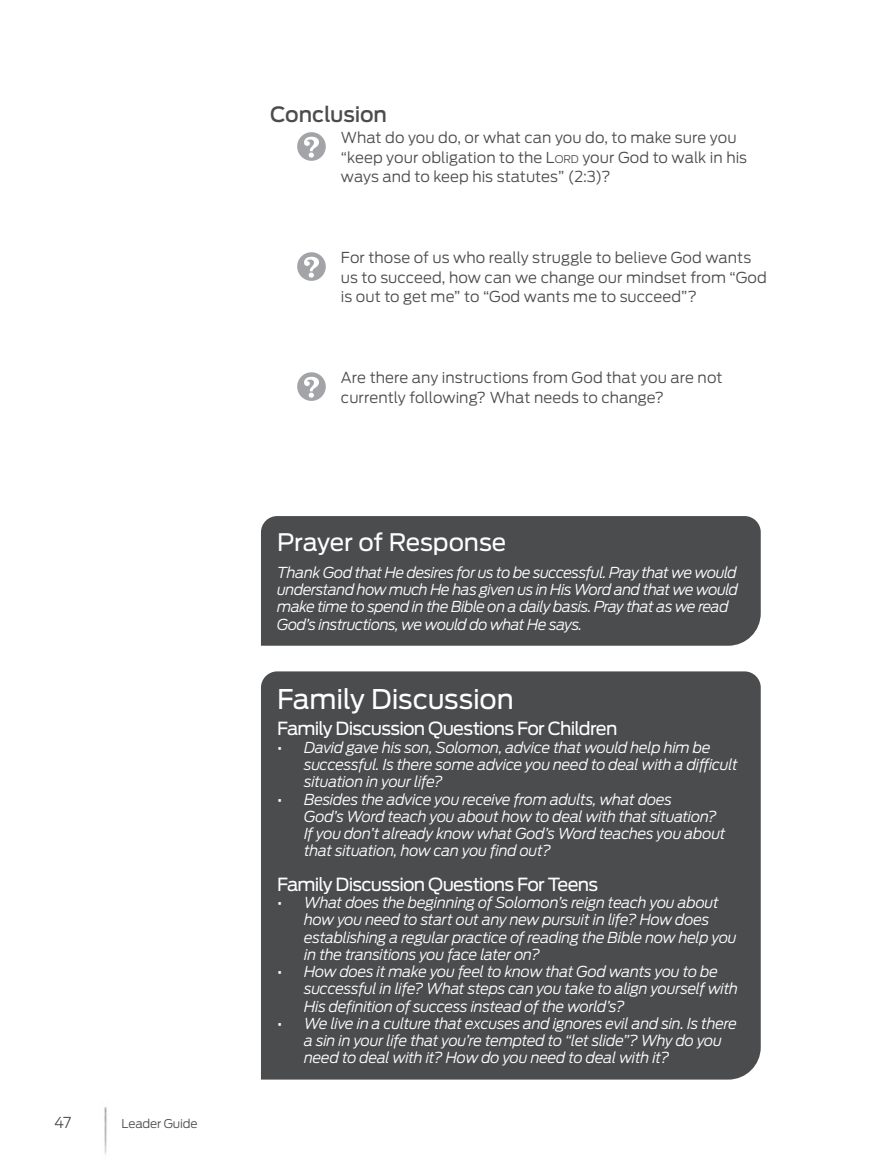
<style>
.page{position:relative;width:878px;height:1175px;background:#fff}
.page>*{position:absolute;margin:0;border:0;box-sizing:border-box;transform-origin:0 0}
.subhead9_box{font:27px "Antenna";letter-spacing:-.01em;color:#fff}
.subhead9_box-2{font:24px "Antenna";letter-spacing:-.005em;color:#fff}
.subhead1{font:500 21px "Antenna";letter-spacing:-.01em;color:#4b4c4d}
.body4_box{font:18px "Antenna";letter-spacing:-.04em;color:#fff}
.body4_box-2{font:italic 300 15px/17.2px "Antenna";letter-spacing:-.025em;color:#fff}
.questions{font:300 15px/19.5px "Antenna";color:#4b4c4d}
.t1{font:300 12px "Antenna";letter-spacing:-.01em;color:#4b4c4d}
.s1{font-size:10.5px}
.s2{font-weight:400;font-style:normal}
</style>
<div class="page">
<img style="left:104px;top:1107px;width:3px;height:48px">
<svg style="left:297px;top:132px;width:29px;height:29px"></svg>
<svg style="left:297px;top:252px;width:29px;height:29px"></svg>
<svg style="left:297px;top:372px;width:29px;height:29px"></svg>
<div style="left:261px;top:516px;width:499px;height:129px;background:#4b4c4d"></div>
<div style="left:261px;top:671px;width:499px;height:408px;background:#4b4c4d"></div>
<p class="questions" style="left:54px;top:1112px;width:19px">47</p>
<p class="t1" style="left:122px;top:1116px;width:78px">Leader Guide</p>
<p class="subhead1" style="left:270px;top:102px;width:118px">Conclusion</p>
<p class="questions" style="left:341px;top:128px;width:407px">What do you do, or what can you do, to make sure you “keep your obligation to the L<span class="s1">ord</span> your God to walk in his ways and to keep his statutes” (2:3)?</p>
<p class="questions" style="left:341px;top:248px;width:427px">For those of us who really struggle to believe God wants us to succeed, how can we change our mindset from “God is out to get me” to “God wants me to succeed”?</p>
<p class="questions" style="left:341px;top:368px;width:383px">Are there any instructions from God that you are not currently following? What needs to change?</p>
<p class="subhead9_box-2" style="left:277px;top:528px;width:231px">Prayer of Response</p>
<p class="body4_box-2" style="left:277px;top:563px;width:462px">Thank God that He desires for us to be successful. Pray that we would understand how much He has given us in His Word and that we would make time to spend in the Bible on a daily basis. Pray that as we read God’s instructions, we would do what He says.</p>
<p class="subhead9_box" style="left:277px;top:683px;width:238px">Family Discussion</p>
<p class="body4_box" style="left:277px;top:718px;width:342px">Family Discussion Questions For Children</p>
<p class="body4_box-2" style="left:304px;top:738px;width:435px;text-indent:-27px"><span class="s2">•</span> David gave his son, Solomon, advice that would help him be successful. Is there some advice you need to deal with a difficult situation in your life?</p>
<p class="body4_box-2" style="left:304px;top:790px;width:423px;text-indent:-27px"><span class="s2">•</span> Besides the advice you receive from adults, what does<br>God’s Word teach you about how to deal with that situation?<br>If you don’t already know what God’s Word teaches you about that situation, how can you find out?</p>
<p class="body4_box" style="left:277px;top:873px;width:322px">Family Discussion Questions For Teens</p>
<p class="body4_box-2" style="left:304px;top:893px;width:434px;text-indent:-27px"><span class="s2">•</span> What does the beginning of Solomon’s reign teach you about how you need to start out any new pursuit in life? How does establishing a regular practice of reading the Bible now help you in the transitions you face later on?</p>
<p class="body4_box-2" style="left:304px;top:962px;width:435px;text-indent:-27px"><span class="s2">•</span> How does it make you feel to know that God wants you to be successful in life? What steps can you take to align yourself with<br>His definition of success instead of the world’s?</p>
<p class="body4_box-2" style="left:304px;top:1014px;width:434px;text-indent:-27px"><span class="s2">•</span> We live in a culture that excuses and ignores evil and sin. Is there a sin in your life that you’re tempted to “let slide”? Why do you need to deal with it? How do you need to deal with it?</p>
</div>
